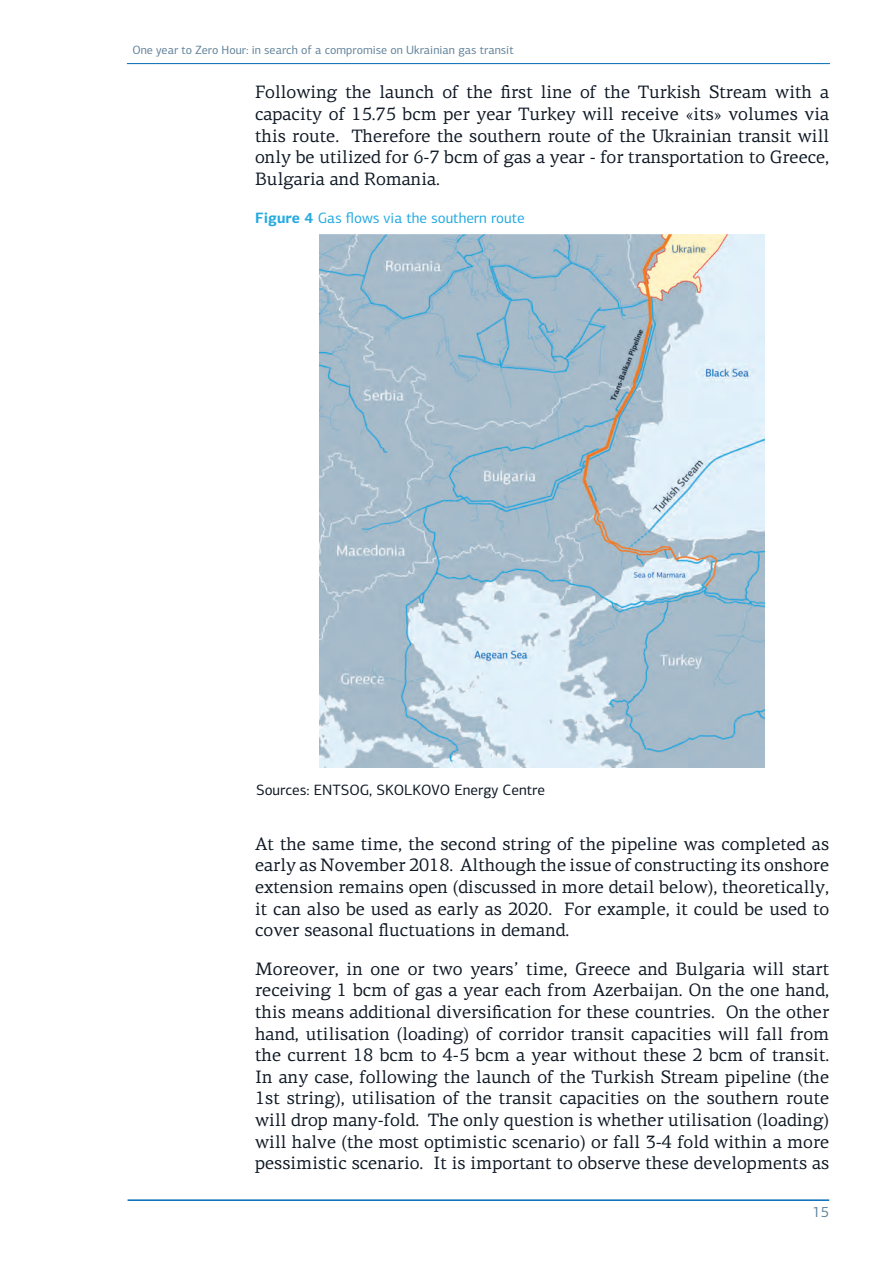
<style>
.page{position:relative;width:893px;height:1263px;background:#fff}
.page>*{position:absolute;margin:0;border:0;box-sizing:border-box;transform-origin:0 0}
.Основной_текст{font:18px/21.6px "PF Centro Serif Pro";color:#0d1723;text-align:justify}
.t1{font:15px "PF Centro Sans Pro";color:#0d1723}
.t2{font:15px "PF Centro Sans Pro";color:#24aae1}
.t3{font:15px "PF Centro Sans Pro";color:#62839a}
.t4{font:12px "PF Centro Sans Pro";color:#62839a}
.s1{font-weight:700}
</style>
<div class="page">
<hr style="left:128px;top:1199px;width:700px;height:2px;background:#006cb7">
<hr style="left:127px;top:63px;width:702px;height:1px;background:#006cb7">
<img style="left:320px;top:235px;width:445px;height:532px">
<p class="t4" style="left:132px;top:42px;width:383px">One year to Zero Hour: in search of a compromise on Ukrainian gas transit</p>
<p class="Основной_текст" style="left:255px;top:81px;width:576px">Following the launch of the first line of the Turkish Stream with a capacity of 15.75 bcm per year Turkey will receive «its» volumes via this route. Therefore the southern route of the Ukrainian transit will only be utilized for 6-7 bcm of gas a year - for transportation to Greece, Bulgaria and Romania.</p>
<p class="t2" style="left:255px;top:209px;width:271px"><span class="s1">Figure 4</span> Gas flows via the southern route</p>
<p class="t1" style="left:256px;top:781px;width:290px">Sources: ENTSOG, SKOLKOVO Energy Centre</p>
<p class="Основной_текст" style="left:255px;top:833px;width:576px">At the same time, the second string of the pipeline was completed as early as November 2018. Although the issue of constructing its onshore extension remains open (discussed in more detail below), theoretically, it can also be used as early as 2020. For example, it could be used to cover seasonal fluctuations in demand.</p>
<p class="Основной_текст" style="left:255px;top:958px;width:576px">Moreover, in one or two years’ time, Greece and Bulgaria will start receiving 1 bcm of gas a year each from Azerbaijan. On the one hand, this means additional diversification for these countries. On the other hand, utilisation (loading) of corridor transit capacities will fall from the current 18 bcm to 4-5 bcm a year without these 2 bcm of transit.<br>In any case, following the launch of the Turkish Stream pipeline (the 1st string), utilisation of the transit capacities on the southern route will drop many-fold. The only question is whether utilisation (loading) will halve (the most optimistic scenario) or fall 3-4 fold within a more pessimistic scenario. It is important to observe these developments as</p>
<p class="t3" style="left:812px;top:1203px;width:18px">15</p>
</div>
